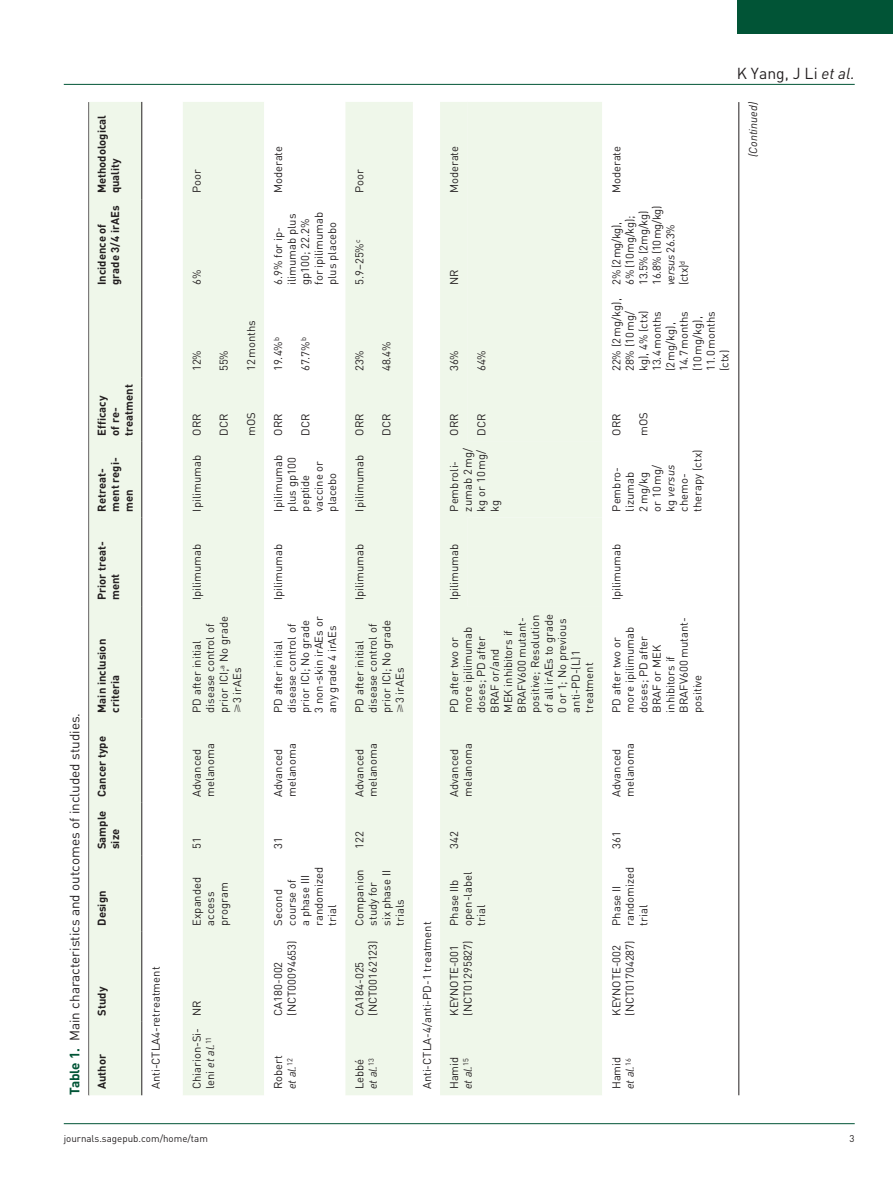
<style>
.page{position:relative;width:893px;height:1191px;background:#fff}
.page>*{position:absolute;margin:0;border:0;box-sizing:border-box;transform-origin:0 0}
.t1{font:15.75px "DIN";color:#231f20}
.t2{font:13.5px "DIN";color:#231f20}
.t3{font:11.25px/13.5px "DIN";color:#231f20}
.t4{font:700 11.25px/13.5px "DIN";color:#231f20}
.t5{font:11.25px/13.5px "DIN";letter-spacing:-.03em;color:#231f20}
.t6{font:italic 11.25px "DIN";color:#231f20}
.t7{font:9.75px "DIN";color:#231f20}
.s1{font-weight:700;color:#015436}
.s2{font-style:italic}
</style>
<div class="page">
<hr style="left:64px;top:84px;width:791px;height:1px;background:#015436">
<hr style="left:64px;top:1123px;width:791px;height:1px;background:#015436">
<div style="left:738px;top:0;width:155px;height:34px;background:#015436"></div>
<svg style="left:89px;top:102px;width:52px;height:993px;background:#edf5e8"></svg>
<svg style="left:142px;top:102px;width:271px;height:993px;fill:#eff7ea"></svg>
<div style="left:440px;top:102px;width:162px;height:993px;background:#eff7ea"></div>
<hr style="left:141px;top:291px;width:1px;height:86px;background:#231f20">
<hr style="left:141px;top:1021px;width:1px;height:74px;background:#231f20">
<hr style="left:141px;top:931px;width:1px;height:90px;background:#231f20">
<hr style="left:141px;top:855px;width:1px;height:76px;background:#231f20">
<hr style="left:141px;top:802px;width:1px;height:53px;background:#231f20">
<hr style="left:141px;top:718px;width:1px;height:84px;background:#231f20">
<hr style="left:141px;top:606px;width:1px;height:112px;background:#231f20">
<hr style="left:141px;top:517px;width:1px;height:89px;background:#231f20">
<hr style="left:141px;top:442px;width:1px;height:75px;background:#231f20">
<hr style="left:141px;top:377px;width:1px;height:65px;background:#231f20">
<hr style="left:141px;top:199px;width:1px;height:92px;background:#231f20">
<hr style="left:141px;top:102px;width:1px;height:97px;background:#231f20">
<hr style="left:738px;top:102px;width:1px;height:993px;background:#231f20">
<p class="t4" style="left:94px;top:193px;width:80px;rotate:-90deg">Methodological quality</p>
<p class="t4" style="left:94px;top:285px;width:81px;rotate:-90deg">Incidence of grade 3/4 irAEs</p>
<p class="t2" style="left:66px;top:1095px;width:384px;rotate:-90deg"><span class="s1">Table 1.</span> Main characteristics and outcomes of included studies.</p>
<p class="t4" style="left:94px;top:436px;width:53px;rotate:-90deg">Efficacy of re&shy;treatment</p>
<p class="t4" style="left:94px;top:511px;width:56px;rotate:-90deg">Retreat&shy;ment regi&shy;men</p>
<p class="t4" style="left:94px;top:600px;width:60px;rotate:-90deg">Prior treat&shy;ment</p>
<p class="t4" style="left:94px;top:712px;width:75px;rotate:-90deg">Main inclusion criteria</p>
<p class="t4" style="left:94px;top:796px;width:62px;rotate:-90deg">Cancer type</p>
<p class="t4" style="left:94px;top:849px;width:40px;rotate:-90deg">Sample size</p>
<p class="t4" style="left:94px;top:925px;width:36px;rotate:-90deg">Design</p>
<p class="t4" style="left:94px;top:1015px;width:30px;rotate:-90deg">Study</p>
<p class="t4" style="left:94px;top:1089px;width:37px;rotate:-90deg">Author</p>
<p class="t3" style="left:149px;top:1089px;width:124px;rotate:-90deg">Anti-CTLA4-retreatment</p>
<h1 class="t1" style="left:737px;top:63px;width:119px">K Yang, J Li <span class="s2">et al.</span></h1>
<p class="t3" style="left:190px;top:193px;width:25px;rotate:-90deg">Poor</p>
<p class="t3" style="left:271px;top:193px;width:49px;rotate:-90deg">Moderate</p>
<p class="t3" style="left:352px;top:193px;width:25px;rotate:-90deg">Poor</p>
<p class="t3" style="left:447px;top:193px;width:49px;rotate:-90deg">Moderate</p>
<p class="t3" style="left:609px;top:193px;width:49px;rotate:-90deg">Moderate</p>
<p class="t6" style="left:746px;top:157px;width:56px;rotate:-90deg">(Continued)</p>
<p class="t3" style="left:190px;top:285px;width:17px;rotate:-90deg">6%</p>
<p class="t3" style="left:271px;top:285px;width:75px;rotate:-90deg">6.9% for ip&shy;ilimumab plus gp100; 22.2% for ipilimumab plus placebo</p>
<p class="t3" style="left:352px;top:285px;width:47px;rotate:-90deg">5.9–25%<sup>c</sup></p>
<p class="t3" style="left:447px;top:285px;width:17px;rotate:-90deg">NR</p>
<p class="t5" style="left:609px;top:285px;width:81px;rotate:-90deg">2% (2mg/kg),<br>6% (10mg/kg);<br>13.5% (2mg/kg)<br>16.8% (10mg/kg) <span class="s2">versus</span> 26.3% (ctx)<sup>d</sup></p>
<p class="t3" style="left:190px;top:371px;width:23px;rotate:-90deg">12%</p>
<p class="t3" style="left:217px;top:371px;width:23px;rotate:-90deg">55%</p>
<p class="t3" style="left:244px;top:371px;width:52px;rotate:-90deg">12months</p>
<p class="t3" style="left:271px;top:371px;width:36px;rotate:-90deg">19.4%<sup>b</sup></p>
<p class="t3" style="left:298px;top:371px;width:36px;rotate:-90deg">67.7%<sup>b</sup></p>
<p class="t3" style="left:352px;top:371px;width:23px;rotate:-90deg">23%</p>
<p class="t3" style="left:380px;top:371px;width:32px;rotate:-90deg">48.4%</p>
<p class="t3" style="left:447px;top:371px;width:23px;rotate:-90deg">36%</p>
<p class="t3" style="left:474px;top:371px;width:23px;rotate:-90deg">64%</p>
<p class="t3" style="left:609px;top:371px;width:75px;rotate:-90deg">22% (2mg/kg),<br>28% (10mg/ kg), 4% (ctx)<br>13.4months (2mg/kg),<br>14.7months (10mg/kg),<br>11.0months (ctx)</p>
<p class="t3" style="left:190px;top:436px;width:24px;rotate:-90deg">ORR</p>
<p class="t3" style="left:217px;top:436px;width:24px;rotate:-90deg">DCR</p>
<p class="t3" style="left:244px;top:436px;width:25px;rotate:-90deg">mOS</p>
<p class="t3" style="left:271px;top:436px;width:24px;rotate:-90deg">ORR</p>
<p class="t3" style="left:298px;top:436px;width:24px;rotate:-90deg">DCR</p>
<p class="t3" style="left:352px;top:436px;width:24px;rotate:-90deg">ORR</p>
<p class="t3" style="left:380px;top:436px;width:24px;rotate:-90deg">DCR</p>
<p class="t3" style="left:447px;top:436px;width:24px;rotate:-90deg">ORR</p>
<p class="t3" style="left:474px;top:436px;width:24px;rotate:-90deg">DCR</p>
<p class="t3" style="left:609px;top:436px;width:24px;rotate:-90deg">ORR</p>
<p class="t3" style="left:636px;top:436px;width:25px;rotate:-90deg">mOS</p>
<p class="t3" style="left:190px;top:511px;width:58px;rotate:-90deg">Ipilimumab</p>
<p class="t3" style="left:271px;top:511px;width:58px;rotate:-90deg">Ipilimumab plus gp100 peptide vaccine or placebo</p>
<p class="t3" style="left:352px;top:511px;width:58px;rotate:-90deg">Ipilimumab</p>
<p class="t3" style="left:447px;top:511px;width:65px;rotate:-90deg">Pembroli&shy;zumab 2mg/ kg or 10mg/ kg</p>
<p class="t3" style="left:609px;top:511px;width:63px;rotate:-90deg">Pembro&shy;lizumab<br>2mg/kg<br>or 10mg/<br>kg <span class="s2">versus </span>chemo&shy;therapy (ctx)</p>
<p class="t3" style="left:190px;top:600px;width:58px;rotate:-90deg">Ipilimumab</p>
<p class="t3" style="left:271px;top:600px;width:58px;rotate:-90deg">Ipilimumab</p>
<p class="t3" style="left:352px;top:600px;width:58px;rotate:-90deg">Ipilimumab</p>
<p class="t3" style="left:447px;top:600px;width:58px;rotate:-90deg">Ipilimumab</p>
<p class="t3" style="left:609px;top:600px;width:58px;rotate:-90deg">Ipilimumab</p>
<p class="t3" style="left:190px;top:712px;width:98px;rotate:-90deg">PD after initial disease control of prior ICI;<sup>a</sup> No grade ⩾3 irAEs</p>
<p class="t3" style="left:271px;top:712px;width:97px;rotate:-90deg">PD after initial disease control of prior ICI; No grade<br>3 non-skin irAEs or any grade 4 irAEs</p>
<p class="t3" style="left:352px;top:712px;width:94px;rotate:-90deg">PD after initial disease control of prior ICI; No grade ⩾3 irAEs</p>
<p class="t3" style="left:447px;top:712px;width:100px;rotate:-90deg">PD after two or more ipilimumab doses; PD after<br>BRAF or/and<br>MEK inhibitors if<br>BRAFV600 mutant&shy;positive; Resolution of all irAEs to grade<br>0 or 1; No previous anti-PD-(L)1 treatment</p>
<p class="t3" style="left:609px;top:712px;width:97px;rotate:-90deg">PD after two or more ipilimumab doses; PD after<br>BRAF or MEK inhibitors if<br>BRAFV600 mutant&shy;positive</p>
<p class="t3" style="left:190px;top:796px;width:55px;rotate:-90deg">Advanced melanoma</p>
<p class="t3" style="left:271px;top:796px;width:55px;rotate:-90deg">Advanced melanoma</p>
<p class="t3" style="left:352px;top:796px;width:55px;rotate:-90deg">Advanced melanoma</p>
<p class="t3" style="left:447px;top:796px;width:55px;rotate:-90deg">Advanced melanoma</p>
<p class="t3" style="left:609px;top:796px;width:55px;rotate:-90deg">Advanced melanoma</p>
<p class="t3" style="left:190px;top:849px;width:13px;rotate:-90deg">51</p>
<p class="t3" style="left:271px;top:849px;width:13px;rotate:-90deg">31</p>
<p class="t3" style="left:352px;top:849px;width:19px;rotate:-90deg">122</p>
<p class="t3" style="left:447px;top:849px;width:19px;rotate:-90deg">342</p>
<p class="t3" style="left:609px;top:849px;width:19px;rotate:-90deg">361</p>
<p class="t3" style="left:190px;top:925px;width:50px;rotate:-90deg">Expanded access program</p>
<p class="t3" style="left:190px;top:1015px;width:17px;rotate:-90deg">NR</p>
<p class="t3" style="left:190px;top:1089px;width:63px;rotate:-90deg">Chiarion-Si&shy;leni <span class="s2">et al.</span><sup>11</sup></p>
<p class="t3" style="left:271px;top:925px;width:61px;rotate:-90deg">Second course of<br>a phase III randomized trial</p>
<p class="t3" style="left:271px;top:1015px;width:77px;rotate:-90deg">CA180-002 (NCT00094653)</p>
<p class="t3" style="left:271px;top:1089px;width:35px;rotate:-90deg">Robert <span class="s2">et al.</span><sup>12</sup></p>
<p class="t3" style="left:352px;top:925px;width:58px;rotate:-90deg">Companion study for six phase II trials</p>
<p class="t3" style="left:352px;top:1015px;width:77px;rotate:-90deg">CA184-025 (NCT00162123)</p>
<p class="t3" style="left:352px;top:1089px;width:33px;rotate:-90deg">Lebbé <span class="s2">et al.</span><sup>13</sup></p>
<p class="t3" style="left:420px;top:1089px;width:169px;rotate:-90deg">Anti-CTLA-4/anti-PD-1 treatment</p>
<p class="t3" style="left:447px;top:925px;width:55px;rotate:-90deg">Phase IIb open-label trial</p>
<p class="t3" style="left:447px;top:1015px;width:77px;rotate:-90deg">KEYNOTE-001 (NCT01295827)</p>
<p class="t3" style="left:447px;top:1089px;width:34px;rotate:-90deg">Hamid <span class="s2">et al.</span><sup>15</sup></p>
<p class="t3" style="left:609px;top:925px;width:61px;rotate:-90deg">Phase II randomized trial</p>
<p class="t3" style="left:609px;top:1015px;width:77px;rotate:-90deg">KEYNOTE-002 (NCT01704287)</p>
<p class="t3" style="left:609px;top:1089px;width:34px;rotate:-90deg">Hamid <span class="s2">et al.</span><sup>16</sup></p>
<p class="t7" style="left:64px;top:1132px;width:146px">journals.sagepub.com/home/tam</p>
<p class="t7" style="left:850px;top:1132px;width:7px">3</p>
</div>
